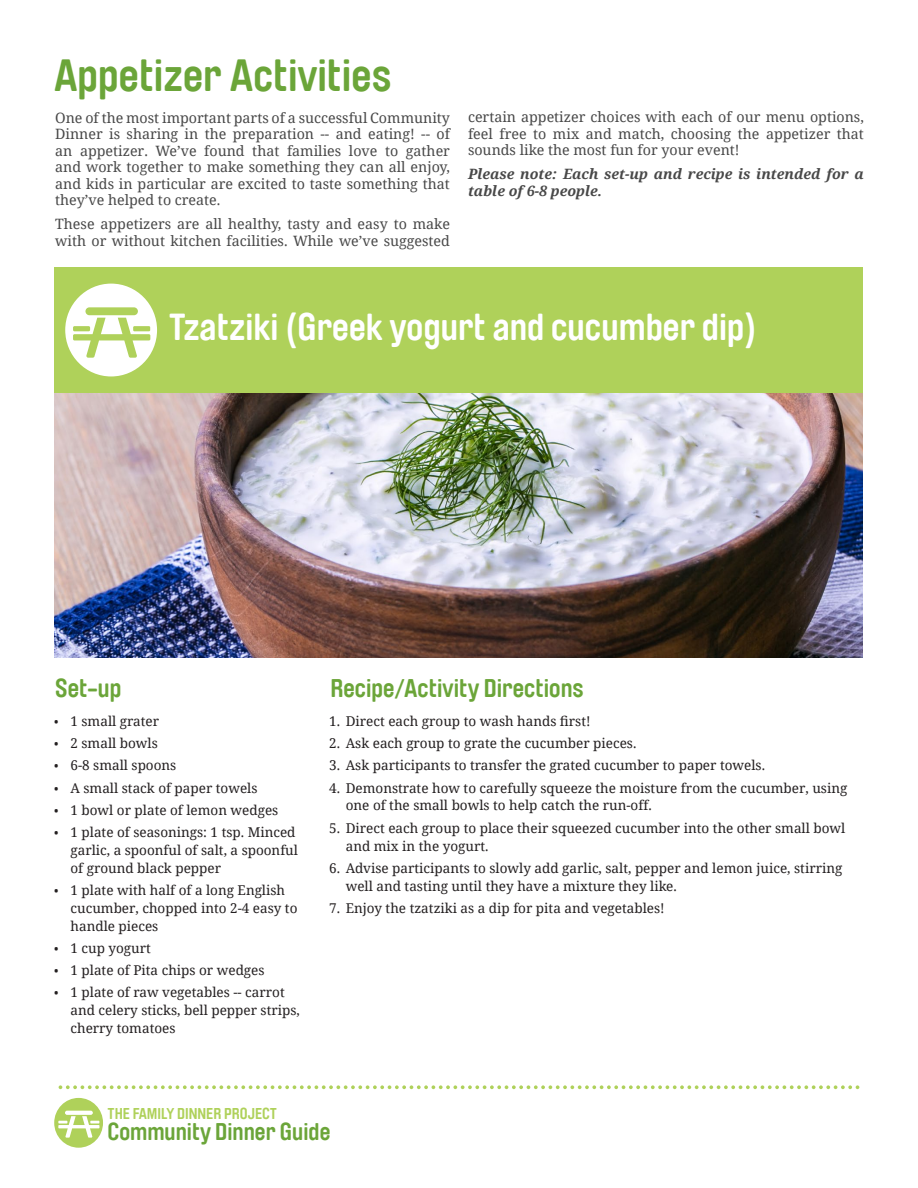
<style>
.page{position:relative;width:918px;height:1188px;background:#fff}
.page>*{position:absolute;margin:0;border:0;box-sizing:border-box;transform-origin:0 0}
.NEW-A_MASTER_HEADER{font:700 45px "Brauer Neue";color:#6ba539}
.NEW-A_MASTER_HEADER-2{font:700 37.5px "Brauer Neue";color:#fff}
.CDGIngredients_Instr{font:700 25.5px "Brauer Neue";color:#6ba539}
.t1{font:700 24px "Brauer Neue";color:#6ba539}
.t2{font:700 15.6px "Brauer Neue";color:#afd15a}
.main_bigger{font:14.25px/16.5px "Noto Serif";color:#484848;text-align:justify}
.main_bigger-2{font:italic 700 14.25px/16.5px "Noto Serif";color:#484848}
.t3{font:13.5px/18px "Noto Serif";color:#231f20}
.s1{font-size:12px}
</style>
<div class="page">
<svg style="left:59px;top:1085px;width:800px;height:4px"></svg>
<div style="left:54px;top:1098px;width:49px;height:50px;background:#afd15a;border-radius:50%"></div>
<svg style="left:65px;top:1111px;width:28px;height:4px"></svg>
<svg style="left:58px;top:1116px;width:41px;height:22px"></svg>
<div style="left:54px;top:267px;width:809px;height:126px;background:#afd15a"></div>
<img style="left:54px;top:393px;width:809px;height:264px">
<svg style="left:65px;top:284px;width:92px;height:92px"></svg>
<p class="NEW-A_MASTER_HEADER" style="left:54px;top:49px;width:339px">Appetizer Activities</p>
<p class="main_bigger" style="left:55px;top:109px;width:396px">One of the most important parts of a successful Community Dinner is sharing in the preparation -- and eating! -- of an appetizer. We’ve found that families love to gather and work together to make something they can all enjoy, and kids in particular are excited to taste something that they’ve helped to create.</p>
<p class="main_bigger" style="left:55px;top:215px;width:396px">These appetizers are all healthy, tasty and easy to make with or without kitchen facilities. While we’ve suggested</p>
<p class="main_bigger" style="left:468px;top:108px;width:398px">certain appetizer choices with each of our menu options, feel free to mix and match, choosing the appetizer that sounds like the most fun for your event!</p>
<p class="main_bigger-2" style="left:468px;top:165px;width:398px">Please note: Each set-up and recipe is intended for a table of 6-8 people.</p>
<p class="NEW-A_MASTER_HEADER-2" style="left:169px;top:306px;width:589px">Tzatziki (Greek yogurt and cucumber dip)</p>
<p class="CDGIngredients_Instr" style="left:55px;top:674px;width:68px">Set-up</p>
<p class="CDGIngredients_Instr" style="left:330px;top:674px;width:255px">Recipe/Activity Directions</p>
<p class="t3" style="left:54px;top:712px;width:107px"><span class="s1">•</span> 1 small grater</p>
<p class="t3" style="left:54px;top:734px;width:105px"><span class="s1">•</span> 2 small bowls</p>
<p class="t3" style="left:54px;top:756px;width:124px"><span class="s1">•</span> 6-8 small spoons</p>
<p class="t3" style="left:54px;top:778px;width:205px"><span class="s1">•</span> A small stack of paper towels</p>
<p class="t3" style="left:54px;top:800px;width:226px"><span class="s1">•</span> 1 bowl or plate of lemon wedges</p>
<p class="t3" style="left:70px;top:822px;width:229px;text-indent:-16px"><span class="s1">•</span> 1 plate of seasonings: 1 tsp. Minced garlic, a spoonful of salt, a spoonful of ground black pepper</p>
<p class="t3" style="left:70px;top:880px;width:229px;text-indent:-16px"><span class="s1">•</span> 1 plate with half of a long English cucumber, chopped into 2-4 easy to handle pieces</p>
<p class="t3" style="left:54px;top:939px;width:98px"><span class="s1">•</span> 1 cup yogurt</p>
<p class="t3" style="left:54px;top:961px;width:212px"><span class="s1">•</span> 1 plate of Pita chips or wedges</p>
<p class="t3" style="left:70px;top:983px;width:231px;text-indent:-16px"><span class="s1">•</span> 1 plate of raw vegetables -- carrot and celery sticks, bell pepper strips, cherry tomatoes</p>
<p class="t3" style="left:329px;top:712px;width:263px">1. Direct each group to wash hands first!</p>
<p class="t3" style="left:329px;top:734px;width:309px">2. Ask each group to grate the cucumber pieces.</p>
<p class="t3" style="left:329px;top:756px;width:437px">3. Ask participants to transfer the grated cucumber to paper towels.</p>
<p class="t3" style="left:346px;top:778px;width:503px;text-indent:-16px">4. Demonstrate how to carefully squeeze the moisture from the cucumber, using one of the small bowls to help catch the run-off.</p>
<p class="t3" style="left:346px;top:818px;width:501px;text-indent:-16px">5. Direct each group to place their squeezed cucumber into the other small bowl and mix in the yogurt.</p>
<p class="t3" style="left:346px;top:858px;width:498px;text-indent:-16px">6. Advise participants to slowly add garlic, salt, pepper and lemon juice, stirring well and tasting until they have a mixture they like.</p>
<p class="t3" style="left:329px;top:898px;width:337px">7. Enjoy the tzatziki as a dip for pita and vegetables!</p>
<p class="t2" style="left:108px;top:1105px;width:171px">THE FAMILY DINNER PROJECT</p>
<h3 class="t1" style="left:108px;top:1118px;width:224px">Community Dinner Guide</h3>
</div>
